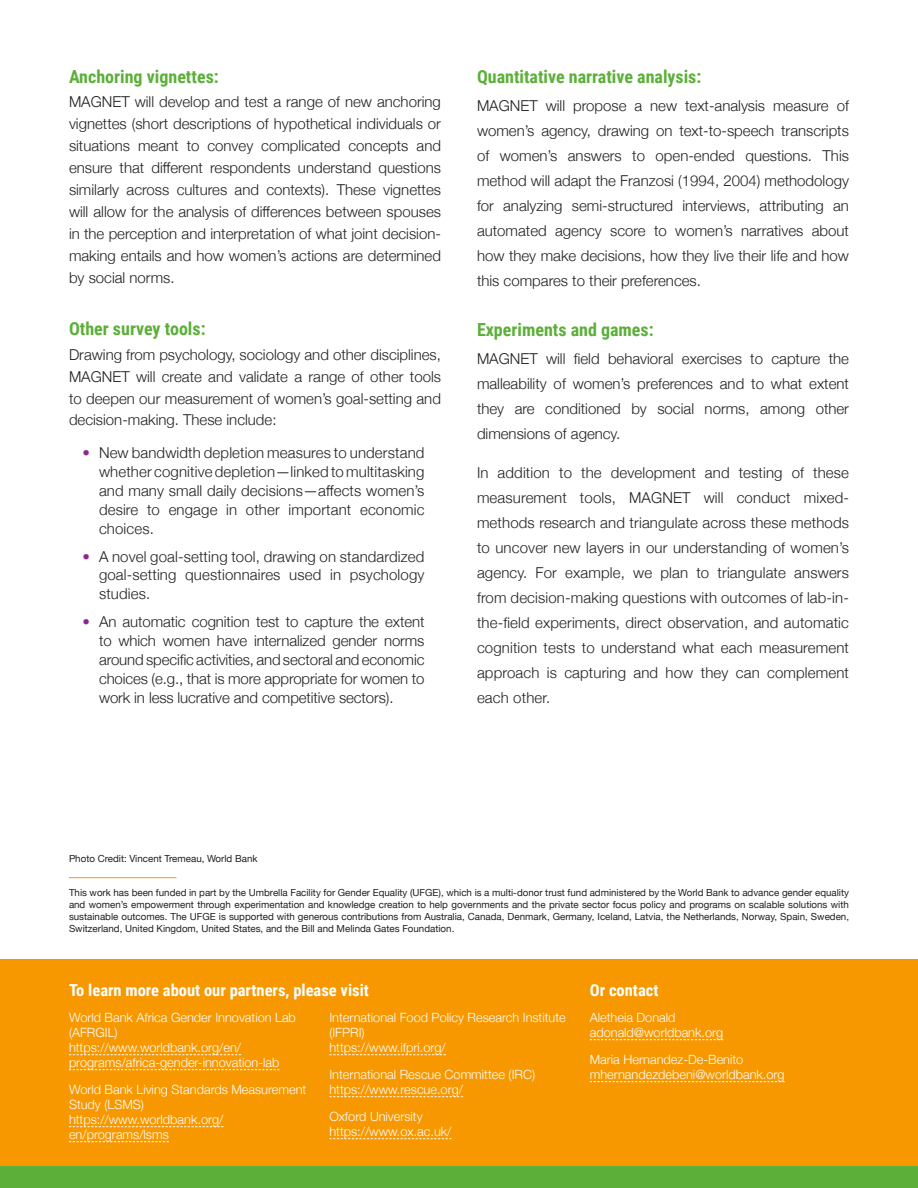
<style>
.page{position:relative;width:918px;height:1188px;background:#fff}
.page>*{position:absolute;margin:0;border:0;box-sizing:border-box;transform-origin:0 0}
.t1{font:700 18px "Roboto Condensed";color:#5caf39}
.t2{font:700 16.5px "Roboto Condensed";color:#fff}
.paragraph{font:300 15px/25px "Helvetica Neue";color:#231f20;text-align:justify}
.Resources{font:300 12.75px/15px "Helvetica Neue";color:#fff}
.Paragraph{font:9.75px/12px "Helvetica Neue";color:#231f20;text-align:justify}
.s1{color:#8a298a}
</style>
<div class="page">
<div style="left:0;top:1166px;width:918px;height:22px;background:#5caf39"></div>
<div style="left:0;top:959px;width:918px;height:207px;background:#f79800"></div>
<hr style="left:69px;top:877px;width:107px;height:1px;background:#f79800">
<svg style="left:69px;top:1054px;width:172px;height:1px"></svg>
<svg style="left:69px;top:1069px;width:210px;height:1px"></svg>
<svg style="left:69px;top:1126px;width:154px;height:1px"></svg>
<svg style="left:69px;top:1141px;width:100px;height:1px"></svg>
<svg style="left:329px;top:1054px;width:117px;height:1px"></svg>
<svg style="left:329px;top:1096px;width:134px;height:1px"></svg>
<svg style="left:329px;top:1138px;width:122px;height:1px"></svg>
<svg style="left:590px;top:1039px;width:133px;height:1px"></svg>
<svg style="left:590px;top:1081px;width:195px;height:1px"></svg>
<h3 class="t1" style="left:69px;top:63px;width:151px">Anchoring vignettes:</h3>
<p class="paragraph" style="left:69px;top:90px;width:374px;line-height:21.9px">MAGNET will develop and test a range of new anchoring vignettes (short descriptions of hypothetical individuals or situations meant to convey complicated concepts and ensure that different respondents understand questions similarly across cultures and contexts). These vignettes will allow for the analysis of differences between spouses in the perception and interpretation of what joint decision&shy;making entails and how women’s actions are determined by social norms.</p>
<h3 class="t1" style="left:69px;top:316px;width:138px">Other survey tools:</h3>
<p class="paragraph" style="left:69px;top:342px;width:374px;line-height:21.9px">Drawing from psychology, sociology and other disciplines, MAGNET will create and validate a range of other tools to deepen our measurement of women’s goal-setting and decision-making. These include:</p>
<p class="paragraph" style="left:99px;top:442px;width:327px;line-height:18.9px;text-indent:-16px"><span class="s1">•</span> New bandwidth depletion measures to understand whether cognitive depletion—linked to multitasking and many small daily decisions—affects women’s desire to engage in other important economic choices.</p>
<p class="paragraph" style="left:99px;top:546px;width:327px;line-height:18.9px;text-indent:-16px"><span class="s1">•</span> A novel goal-setting tool, drawing on standardized goal-setting questionnaires used in psychology studies.</p>
<p class="paragraph" style="left:99px;top:611px;width:327px;line-height:18.9px;text-indent:-16px"><span class="s1">•</span> An automatic cognition test to capture the extent to which women have internalized gender norms around specific activities, and sectoral and economic choices (e.g., that is more appropriate for women to work in less lucrative and competitive sectors).</p>
<h3 class="t1" style="left:477px;top:63px;width:226px">Quantitative narrative analysis:</h3>
<p class="paragraph" style="left:477px;top:92px;width:373px">MAGNET will propose a new text-analysis measure of women’s agency, drawing on text-to-speech transcripts of women’s answers to open-ended questions. This method will adapt the Franzosi (1994, 2004) methodology for analyzing semi-structured interviews, attributing an automated agency score to women’s narratives about how they make decisions, how they live their life and how this compares to their preferences.</p>
<h3 class="t1" style="left:477px;top:317px;width:178px">Experiments and games:</h3>
<p class="paragraph" style="left:477px;top:345px;width:374px">MAGNET will field behavioral exercises to capture the malleability of women’s preferences and to what extent they are conditioned by social norms, among other dimensions of agency.</p>
<p class="paragraph" style="left:477px;top:459px;width:374px">In addition to the development and testing of these measurement tools, MAGNET will conduct mixed&shy;methods research and triangulate across these methods to uncover new layers in our understanding of women’s agency. For example, we plan to triangulate answers from decision-making questions with outcomes of lab-in&shy;the-field experiments, direct observation, and automatic cognition tests to understand what each measurement approach is capturing and how they can complement each other.</p>
<p class="Paragraph" style="left:69px;top:853px;width:190px">Photo Credit: Vincent Tremeau, World Bank</p>
<p class="Paragraph" style="left:69px;top:887px;width:782px">This work has been funded in part by the Umbrella Facility for Gender Equality (UFGE), which is a multi-donor trust fund administered by the World Bank to advance gender equality and women’s empowerment through experimentation and knowledge creation to help governments and the private sector focus policy and programs on scalable solutions with sustainable outcomes. The UFGE is supported with generous contributions from Australia, Canada, Denmark, Germany, Iceland, Latvia, the Netherlands, Norway, Spain, Sweden, Switzerland, United Kingdom, United States, and the Bill and Melinda Gates Foundation.</p>
<h3 class="t2" style="left:69px;top:978px;width:301px">To learn more about our partners, please visit</h3>
<h3 class="t2" style="left:590px;top:978px;width:70px">Or contact</h3>
<p class="Resources" style="left:69px;top:1009px;width:228px">World Bank Africa Gender Innovation Lab (AFRGIL)<br>https://www.worldbank.org/en/ programs/africa-gender-innovation-lab</p>
<p class="Resources" style="left:69px;top:1081px;width:239px">World Bank Living Standards Measurement<br>Study (LSMS)<br>https://www.worldbank.org/ en/programs/lsms</p>
<p class="Resources" style="left:329px;top:1009px;width:238px">International Food Policy Research Institute (IFPRI)<br>https://www.ifpri.org/</p>
<p class="Resources" style="left:329px;top:1066px;width:207px">International Rescue Committee (IRC) https://www.rescue.org/</p>
<p class="Resources" style="left:329px;top:1108px;width:124px">Oxford University https://www.ox.ac.uk/</p>
<p class="Resources" style="left:590px;top:1009px;width:135px">Aletheia Donald adonald@worldbank.org</p>
<p class="Resources" style="left:590px;top:1051px;width:196px">Maria Hernandez-De-Benito mhernandezdebeni@worldbank.org</p>
</div>
